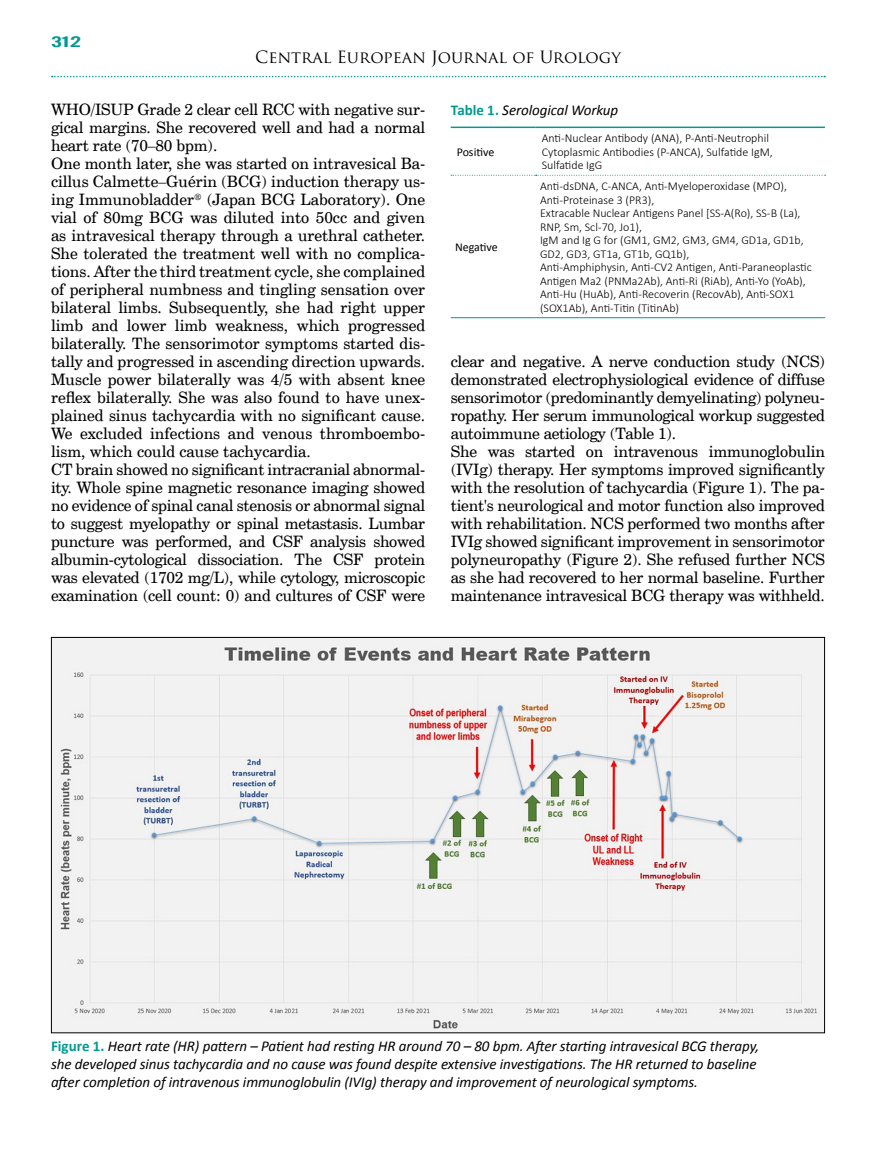
<style>
.page{position:relative;width:893px;height:1174px;background:#fff}
.page>*{position:absolute;margin:0;border:0;box-sizing:border-box;transform-origin:0 0}
.t1{font:16.5px "Trajan Pro";color:#000}
.t2{font:15.75px/18px "Cent Schbook EU";letter-spacing:-.01em;color:#000}
.t3{font:italic 15px/18px "Calibri";letter-spacing:-.005em;color:#000}
.t4{font:15px "Alternate Gothic No 2 EU";color:#009a93;scale:2 1}
.t5{font:300 12px/13.5px "Calibri";color:#000}
.t6{font:12px "Calibri";letter-spacing:-.005em;color:#000}
.s1{font-weight:700;font-style:normal;color:#009a93}
</style>
<div class="page">
<svg style="left:52px;top:76px;width:773px;height:1px"></svg>
<img style="left:53px;top:639px;width:770px;height:392px">
<svg style="left:451px;top:175px;width:375px;height:1px"></svg>
<hr style="left:451px;top:127px;width:85px;height:1px;background:#009a93">
<hr style="left:536px;top:127px;width:289px;height:1px;background:#009a93">
<hr style="left:451px;top:317px;width:85px;height:1px;background:#009a93">
<hr style="left:536px;top:317px;width:289px;height:1px;background:#009a93">
<p class="t4" style="left:51px;top:33px;width:17px">312</p>
<p class="t1" style="left:255px;top:47px;width:367px">Central European Journal of Urology</p>
<p class="t2" style="left:51px;top:101px;width:376px">WHO/ISUP Grade 2 clear cell RCC with negative sur&shy;gical margins. She recovered well and had a normal heart rate (70–80 bpm).<br>One month later, she was started on intravesical Ba&shy;cillus Calmette–Guérin (BCG) induction therapy us&shy;ing Immunobladder<sup>®</sup> (Japan BCG Laboratory). One vial of 80mg BCG was diluted into 50cc and given as intravesical therapy through a urethral catheter.<br>She tolerated the treatment well with no complica&shy;tions. After the third treatment cycle, she complained of peripheral numbness and tingling sensation over bilateral limbs. Subsequently, she had right upper limb and lower limb weakness, which progressed bilaterally. The sensorimotor symptoms started dis&shy;tally and progressed in ascending direction upwards.<br>Muscle power bilaterally was 4/5 with absent knee reflex bilaterally. She was also found to have unex&shy;plained sinus tachycardia with no significant cause.<br>We excluded infections and venous thromboembo&shy;lism, which could cause tachycardia.<br>CT brain showed no significant intracranial abnormal&shy;ity. Whole spine magnetic resonance imaging showed no evidence of spinal canal stenosis or abnormal signal to suggest myelopathy or spinal metastasis. Lumbar puncture was performed, and CSF analysis showed albumin-cytological dissociation. The CSF protein was elevated (1702 mg/L), while cytology, microscopic examination (cell count: 0) and cultures of CSF were</p>
<p class="t3" style="left:451px;top:100px;width:169px"><span class="s1">Table 1.</span> Serological Workup</p>
<p class="t6" style="left:457px;top:144px;width:39px">Positive</p>
<p class="t5" style="left:542px;top:131px;width:232px">Anti-Nuclear Antibody (ANA), P-Anti-Neutrophil<br>Cytoplasmic Antibodies (P-ANCA), Sulfatide IgM,<br>Sulfatide IgG</p>
<p class="t6" style="left:455px;top:239px;width:44px">Negative</p>
<p class="t5" style="left:540px;top:179px;width:273px">Anti-dsDNA, C-ANCA, Anti-Myeloperoxidase (MPO), Anti-Proteinase 3 (PR3),<br>Extracable Nuclear Antigens Panel [SS-A(Ro), SS-B (La), RNP, Sm, Scl-70, Jo1),<br>IgM and Ig G for (GM1, GM2, GM3, GM4, GD1a, GD1b, GD2, GD3, GT1a, GT1b, GQ1b),<br>Anti-Amphiphysin, Anti-CV2 Antigen, Anti-Paraneoplastic Antigen Ma2 (PNMa2Ab), Anti-Ri (RiAb), Anti-Yo (YoAb), Anti-Hu (HuAb), Anti-Recoverin (RecovAb), Anti-SOX1 (SOX1Ab), Anti-Titin (TitinAb)</p>
<p class="t2" style="left:451px;top:353px;width:376px">clear and negative. A nerve conduction study (NCS) demonstrated electrophysiological evidence of diffuse sensorimotor (predominantly demyelinating) polyneu&shy;ropathy. Her serum immunological workup suggested autoimmune aetiology (Table 1).<br>She was started on intravenous immunoglobulin (IVIg) therapy. Her symptoms improved significantly with the resolution of tachycardia (Figure 1). The pa&shy;tient's neurological and motor function also improved with rehabilitation. NCS performed two months after IVIg showed significant improvement in sensorimotor polyneuropathy (Figure 2). She refused further NCS as she had recovered to her normal baseline. Further maintenance intravesical BCG therapy was withheld.</p>
<p class="t3" style="left:51px;top:1036px;width:710px"><span class="s1">Figure 1.</span> Heart rate (HR) pattern – Patient had resting HR around 70 – 80 bpm. After starting intravesical BCG therapy, she developed sinus tachycardia and no cause was found despite extensive investigations. The HR returned to baseline after completion of intravenous immunoglobulin (IVIg) therapy and improvement of neurological symptoms.</p>
</div>
